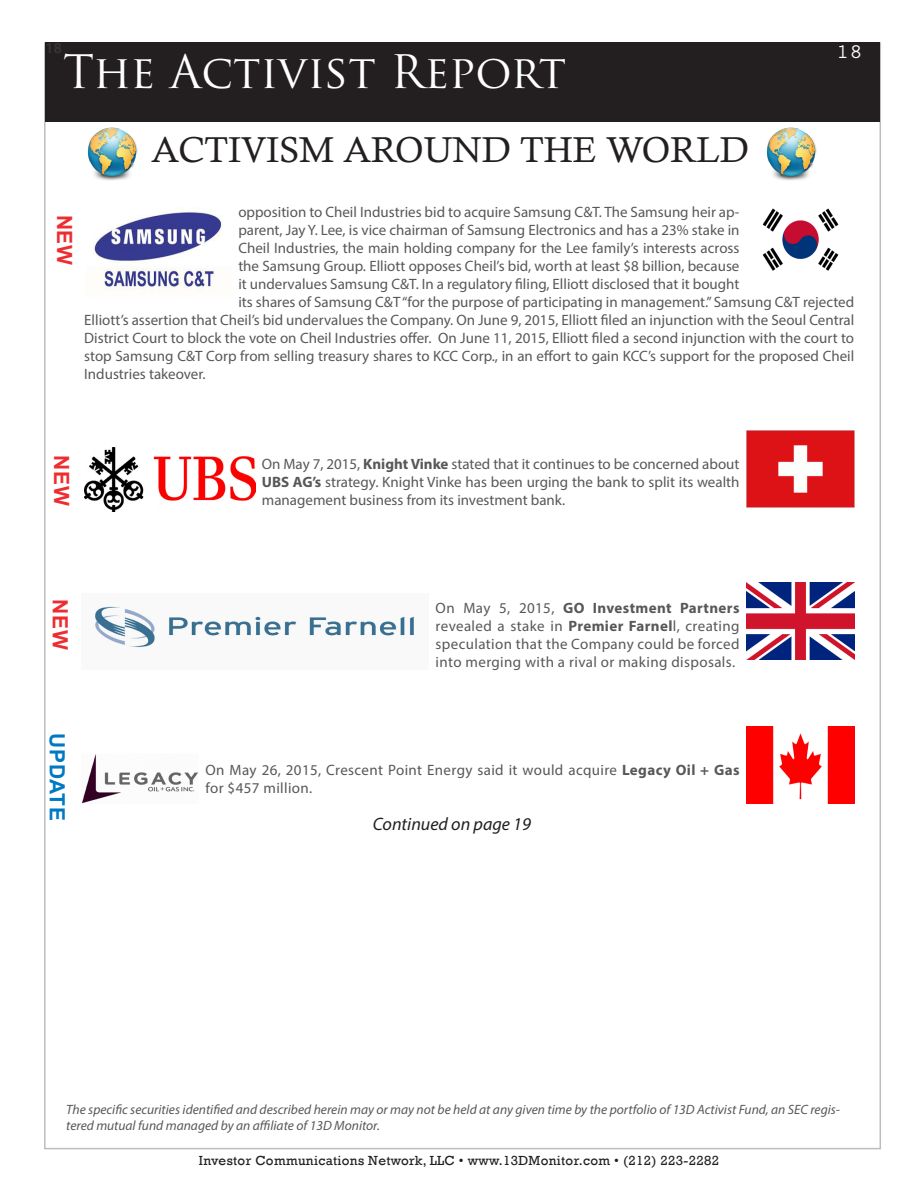
<style>
.page{position:relative;width:918px;height:1188px;background:#fff}
.page>*{position:absolute;margin:0;border:0;box-sizing:border-box;transform-origin:0 0}
.t1{font:45px "Trajan Pro";color:#fff}
.t2{font:36px "Calisto";color:#231f20}
.t3{font:700 21px "Arial";letter-spacing:.025em;color:#ee2d30}
.t4{font:700 21px "Arial";letter-spacing:.025em;color:#0079c2}
.t5{font:700 21px "Prestige Elite Std";color:#fff}
.t6{font:italic 18px "Myriad Pro";color:#231f20}
.t7{font:15px/18px "Myriad Pro";color:#57585a;text-align:justify}
.t8{font:15px/18px "Myriad Pro";letter-spacing:.025em;color:#57585a}
.t9{font:600 15px "Myriad Pro";color:#363536}
.t10{font:italic 13.5px/16.2px "Myriad Pro";color:#57585a}
.t11{font:13.5px "Rockwell";letter-spacing:.025em;color:#231f20}
.s1{font-family:"Myriad Pro";font-weight:400;color:#fff}
.s2{font-weight:700}
</style>
<div class="page">
<div style="left:46px;top:42px;width:834px;height:80px;background:#231f20"></div>
<img style="left:87px;top:127px;width:51px;height:54px">
<img style="left:766px;top:127px;width:51px;height:54px">
<img style="left:93px;top:208px;width:130px;height:86px">
<img style="left:762px;top:208px;width:77px;height:63px">
<img style="left:746px;top:431px;width:108px;height:76px">
<img style="left:84px;top:447px;width:171px;height:64px">
<img style="left:95px;top:606px;width:319px;height:42px">
<img style="left:746px;top:583px;width:108px;height:77px">
<img style="left:81px;top:754px;width:117px;height:50px">
<img style="left:746px;top:727px;width:108px;height:76px">
<p class="t9" style="left:46px;top:39px;width:18px">18</p>
<h1 class="t1" style="left:63px;top:43px;width:505px">The Activist Report</h1>
<p class="t2" style="left:152px;top:129px;width:599px">ACTIVISM AROUND THE WORLD</p>
<h3 class="t5" style="left:837px;top:40px;width:27px">18</h3>
<p class="t3" style="left:79px;top:215px;width:56px;rotate:90deg">NEW<span class="s1">.</span></p>
<p class="t7" style="left:238px;top:202px;width:503px">opposition to Cheil Industries bid to acquire Samsung C&amp;T. The Samsung heir ap-</p>
<p class="t7" style="left:238px;top:220px;width:503px">parent, Jay Y. Lee, is vice chairman of Samsung Electronics and has a 23% stake in</p>
<p class="t7" style="left:238px;top:238px;width:503px">Cheil Industries, the main holding company for the Lee family’s interests across</p>
<p class="t7" style="left:238px;top:256px;width:503px">the Samsung Group. Elliott opposes Cheil’s bid, worth at least $8 billion, because</p>
<p class="t7" style="left:238px;top:274px;width:503px">it undervalues Samsung C&amp;T. In a regulatory filing, Elliott disclosed that it bought</p>
<p class="t7" style="left:238px;top:292px;width:617px">its shares of Samsung C&amp;T “for the purpose of participating in management.” Samsung C&amp;T rejected</p>
<p class="t7" style="left:84px;top:310px;width:772px">Elliott’s assertion that Cheil’s bid undervalues the Company. On June 9, 2015, Elliott filed an injunction with the Seoul Central</p>
<p class="t7" style="left:84px;top:328px;width:771px">District Court to block the vote on Cheil Industries offer. On June 11, 2015, Elliott filed a second injunction with the court to</p>
<p class="t7" style="left:84px;top:346px;width:772px">stop Samsung C&amp;T Corp from selling treasury shares to KCC Corp., in an effort to gain KCC’s support for the proposed Cheil</p>
<p class="t7" style="left:84px;top:364px;width:123px">Industries takeover.</p>
<p class="t3" style="left:76px;top:455px;width:56px;rotate:90deg">NEW<span class="s1">.</span></p>
<p class="t7" style="left:262px;top:454px;width:479px">On May 7, 2015, <span class="s2">Knight Vinke</span> stated that it continues to be concerned about <span class="s2">UBS AG’s</span> strategy. Knight Vinke has been urging the bank to split its wealth management business from its investment bank.</p>
<p class="t3" style="left:74px;top:599px;width:56px;rotate:90deg">NEW<span class="s1">.</span></p>
<p class="t4" style="left:71px;top:733px;width:89px;rotate:90deg">UPDATE</p>
<p class="t7" style="left:436px;top:598px;width:305px">On May 5, 2015, <span class="s2">GO Investment Partners </span>revealed a stake in <span class="s2">Premier Farnel</span>l, creating speculation that the Company could be forced into merging with a rival or making disposals.</p>
<p class="t8" style="left:206px;top:760px;width:535px">On May 26, 2015, Crescent Point Energy said it would acquire <span class="s2">Legacy Oil + Gas </span>for $457 million.</p>
<p class="t6" style="left:373px;top:813px;width:160px">Continued on page 19</p>
<p class="t10" style="left:66px;top:1101px;width:775px">The specific securities identified and described herein may or may not be held at any given time by the portfolio of 13D Activist Fund, an SEC regis&shy;tered mutual fund managed by an affiliate of 13D Monitor.</p>
<p class="t11" style="left:199px;top:1153px;width:522px">Investor Communications Network, LLC • www.13DMonitor.com • (212) 223-2282</p>
</div>
